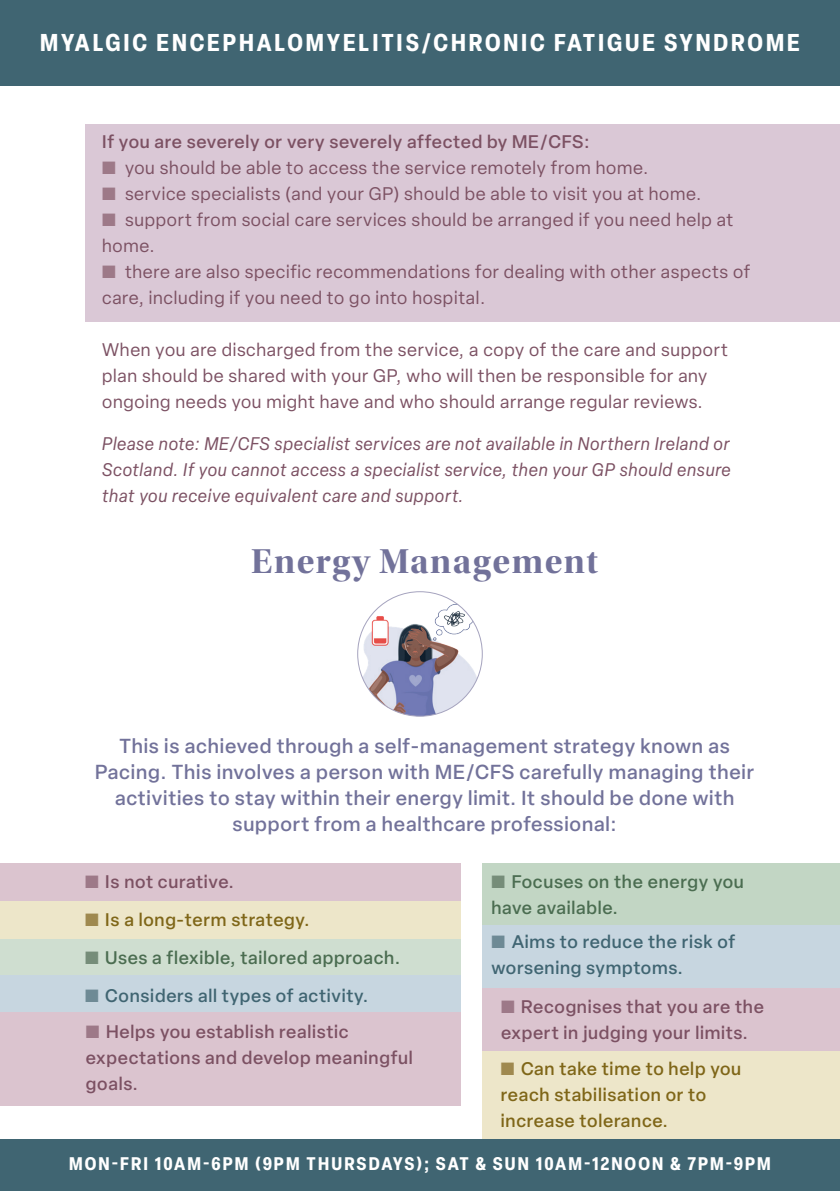
<style>
.page{position:relative;width:840px;height:1191px;background:#fff}
.page>*{position:absolute;margin:0;border:0;box-sizing:border-box;transform-origin:0 0}
.t1{font:36px "Utopia Std Bold Disp";letter-spacing:.04em;color:#72729a}
.t2{font:700 condensed 24px "Elza";letter-spacing:.12em;color:#fff}
.t3{font:500 20px/26px "Elza";letter-spacing:.04em;color:#72729a;text-align:center}
.t4{font:18px/26px "Elza";letter-spacing:.04em;color:#7c5163}
.t5{font:500 18px/26px "Elza";letter-spacing:.04em;color:#7c5163}
.t6{font:italic 18px/26px "Elza";letter-spacing:.04em;color:#7c5163;text-align:justify}
.t7{font:500 18px/26px "Elza";letter-spacing:.04em;color:#7f6618}
.t8{font:500 18px/26px "Elza";letter-spacing:.04em;color:#406572}
.t9{font:500 18px/26px "Elza";letter-spacing:.04em;color:#4b6d51}
.t10{font:700 condensed 18px "Elza";letter-spacing:.12em;color:#fff}
.s1{color:#9d7988}
.s2{color:#768d79}
.s3{color:#9f894f}
.s4{color:#6e8a95}
</style>
<div class="page">
<div style="left:482px;top:1049px;width:357px;height:91px;background:#ede6c9"></div>
<div style="left:0;top:0;width:839px;height:85px;background:#406572"></div>
<div style="left:0;top:1140px;width:839px;height:51px;background:#406572"></div>
<div style="left:85px;top:124px;width:754px;height:197px;background:#dac8d6"></div>
<img style="left:357px;top:591px;width:125px;height:125px;border-radius:62px">
<div style="left:0;top:863px;width:460px;height:38px;background:#dbc4cf"></div>
<div style="left:482px;top:863px;width:357px;height:63px;background:#c2d6c4"></div>
<div style="left:0;top:901px;width:460px;height:38px;background:#ede6c9"></div>
<div style="left:482px;top:926px;width:357px;height:62px;background:#c7d6e0"></div>
<div style="left:0;top:939px;width:460px;height:36px;background:#cfded0"></div>
<div style="left:482px;top:987px;width:357px;height:63px;background:#dbc4cf"></div>
<div style="left:0;top:975px;width:460px;height:37px;background:#c7d6e0"></div>
<div style="left:0;top:1012px;width:460px;height:94px;background:#dbc4cf"></div>
<h2 class="t2" style="left:40px;top:25px;width:760px">MYALGIC ENCEPHALOMYELITIS/CHRONIC FATIGUE SYNDROME</h2>
<p class="t5" style="left:102px;top:128px;width:489px">If you are severely or very severely affected by ME/CFS:</p>
<p class="t4" style="left:102px;top:155px;width:547px"><span class="s1">■</span> you should be able to access the service remotely from home.</p>
<p class="t4" style="left:102px;top:181px;width:600px"><span class="s1">■</span> service specialists (and your GP) should be able to visit you at home.</p>
<p class="t4" style="left:102px;top:206px;width:632px"><span class="s1">■</span> support from social care services should be arranged if you need help at home.</p>
<p class="t4" style="left:102px;top:258px;width:649px"><span class="s1">■</span> there are also specific recommendations for dealing with other aspects of care, including if you need to go into hospital.</p>
<p class="t4" style="left:102px;top:336px;width:626px">When you are discharged from the service, a copy of the care and support plan should be shared with your GP, who will then be responsible for any ongoing needs you might have and who should arrange regular reviews.</p>
<p class="t6" style="left:102px;top:430px;width:629px">Please note: ME/CFS specialist services are not available in Northern Ireland or Scotland. If you cannot access a specialist service, then your GP should ensure that you receive equivalent care and support.</p>
<h1 class="t1" style="left:251px;top:540px;width:348px">Energy Management</h1>
<p class="t3" style="left:95px;top:732px;width:660px">This is achieved through a self-management strategy known as Pacing. This involves a person with ME/CFS carefully managing their activities to stay within their energy limit. It should be done with support from a healthcare professional:</p>
<p class="t5" style="left:85px;top:868px;width:150px"><span class="s1">■</span> Is not curative.</p>
<p class="t9" style="left:491px;top:868px;width:254px"><span class="s2">■</span> Focuses on the energy you have available.</p>
<p class="t7" style="left:85px;top:906px;width:226px"><span class="s3">■</span> Is a long-term strategy.</p>
<p class="t8" style="left:491px;top:928px;width:245px"><span class="s4">■</span> Aims to reduce the risk of worsening symptoms.</p>
<p class="t9" style="left:85px;top:944px;width:316px"><span class="s2">■</span> Uses a flexible, tailored approach.</p>
<p class="t8" style="left:85px;top:983px;width:284px"><span class="s4">■</span> Considers all types of activity.</p>
<p class="t5" style="left:86px;top:1018px;width:328px"><span class="s1">■</span> Helps you establish realistic expectations and develop meaningful goals.</p>
<p class="t5" style="left:501px;top:993px;width:264px"><span class="s1">■</span> Recognises that you are the expert in judging your limits.</p>
<p class="t7" style="left:500px;top:1055px;width:242px"><span class="s3">■</span> Can take time to help you reach stabilisation or to increase tolerance.</p>
<p class="t10" style="left:69px;top:1151px;width:703px">MON-FRI 10AM-6PM (9PM THURSDAYS); SAT &amp; SUN 10AM-12NOON &amp; 7PM-9PM</p>
</div>
